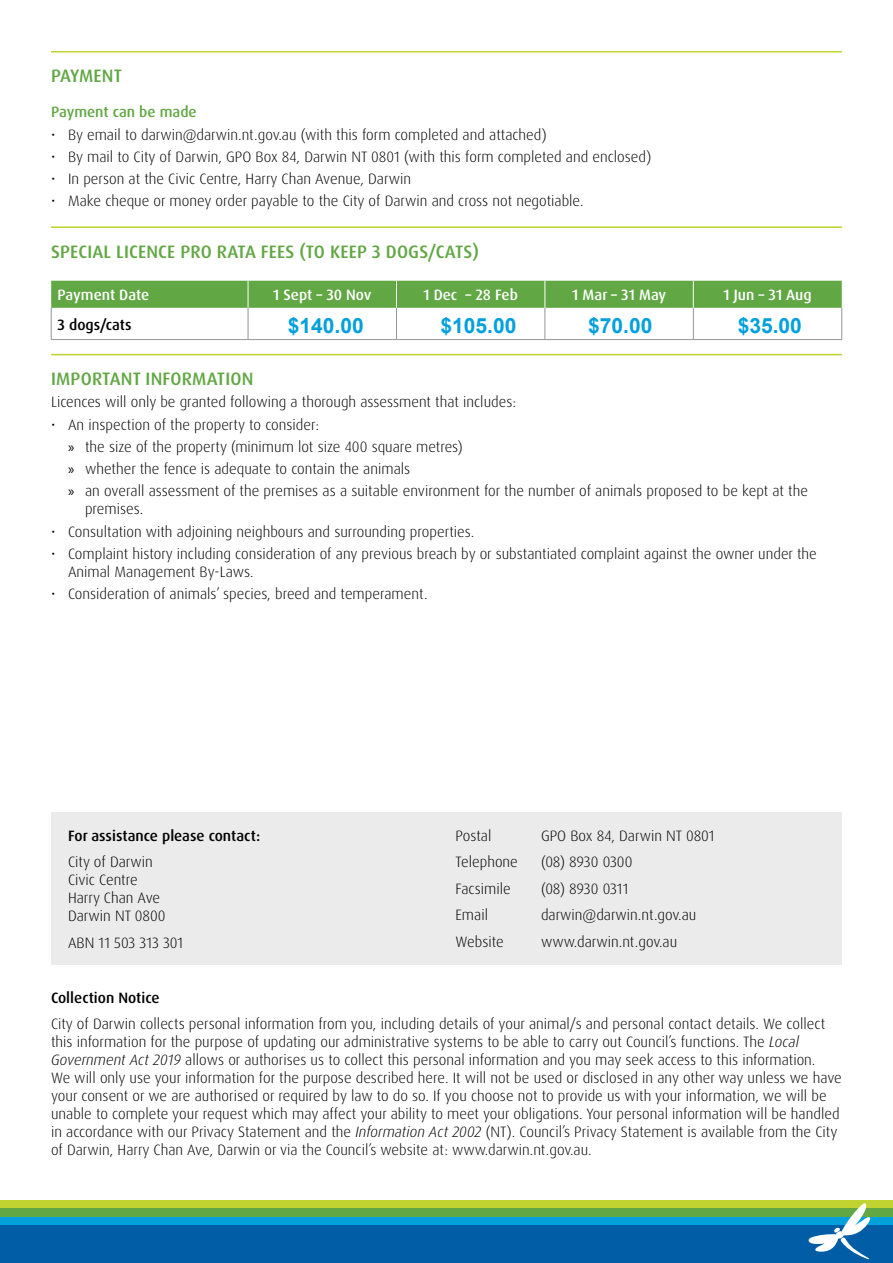
<style>
.page{position:relative;width:893px;height:1263px;background:#fff}
.page>*{position:absolute;margin:0;border:0;box-sizing:border-box;transform-origin:0 0}
.t1{font:700 21px "Arial";color:#00a0dd}
.t2{font:500 18px "Dax OT";letter-spacing:.01em;color:#61a744}
.t3{font:300 15px/18px "Dax OT";color:#000}
.t4{font:500 15px "Dax OT";color:#000}
.t5{font:500 15px "Dax OT";color:#fff}
.t6{font:500 15px "Dax OT";color:#61a744}
.s1{font-family:"Myriad Pro";font-weight:400}
.s2{font-style:italic}
</style>
<div class="page">
<div style="left:0;top:1199px;width:893px;height:38px;background:#c0d330"></div>
<div style="left:0;top:1208px;width:893px;height:38px;background:#61a744"></div>
<div style="left:0;top:1216px;width:893px;height:38px;background:#00a0dd"></div>
<div style="left:0;top:1225px;width:893px;height:38px;background:#005da6"></div>
<svg style="left:807px;top:1203px;width:64px;height:56px"></svg>
<hr style="left:51px;top:51px;width:791px;height:2px;background:#c0d330">
<hr style="left:51px;top:226px;width:791px;height:2px;background:#c0d330">
<hr style="left:51px;top:354px;width:791px;height:1px;background:#c0d330">
<hr style="left:396px;top:308px;width:1px;height:31px;background:#939598">
<hr style="left:545px;top:308px;width:1px;height:31px;background:#939598">
<hr style="left:693px;top:308px;width:1px;height:31px;background:#939598">
<hr style="left:841px;top:308px;width:1px;height:31px;background:#939598">
<div style="left:51px;top:281px;width:791px;height:27px;background:#61a744"></div>
<hr style="left:51px;top:308px;width:1px;height:31px;background:#939598">
<hr style="left:51px;top:339px;width:197px;height:1px;background:#939598">
<hr style="left:248px;top:308px;width:1px;height:31px;background:#939598">
<hr style="left:248px;top:339px;width:148px;height:1px;background:#939598">
<hr style="left:396px;top:339px;width:149px;height:1px;background:#939598">
<hr style="left:545px;top:339px;width:148px;height:1px;background:#939598">
<hr style="left:693px;top:339px;width:149px;height:1px;background:#939598">
<div style="left:51px;top:812px;width:791px;height:153px;background:#ebebec"></div>
<p class="t2" style="left:51px;top:65px;width:72px">PAYMENT</p>
<p class="t6" style="left:51px;top:103px;width:147px">Payment can be made</p>
<p class="t3" style="left:51px;top:125px;width:497px">• By email to darwin@darwin.nt.gov.au (with this form completed and attached)</p>
<p class="t3" style="left:51px;top:148px;width:602px">• By mail to City of Darwin, GPO Box 84, Darwin NT 0801 (with this form completed and enclosed)</p>
<p class="t3" style="left:51px;top:170px;width:361px">• In person at the Civic Centre, Harry Chan Avenue, Darwin</p>
<p class="t3" style="left:51px;top:192px;width:534px">• Make cheque or money order payable to the City of Darwin and cross not negotiable.</p>
<p class="t2" style="left:51px;top:240px;width:429px">SPECIAL LICENCE PRO RATA FEES (TO KEEP 3 DOGS/CATS)</p>
<p class="t5" style="left:58px;top:285px;width:93px">Payment Date</p>
<p class="t5" style="left:273px;top:285px;width:100px">1 Sept – 30 Nov</p>
<p class="t5" style="left:423px;top:285px;width:96px">1 Dec – 28 Feb</p>
<p class="t5" style="left:572px;top:285px;width:96px">1 Mar – 31 May</p>
<p class="t5" style="left:723px;top:285px;width:90px">1 Jun – 31 Aug</p>
<p class="t4" style="left:58px;top:315px;width:75px">3 dogs/cats</p>
<h1 class="t1" style="left:288px;top:310px;width:77px">$140.00</h1>
<h1 class="t1" style="left:440px;top:310px;width:77px">$105.00</h1>
<h1 class="t1" style="left:588px;top:310px;width:66px">$70.00</h1>
<h1 class="t1" style="left:738px;top:310px;width:66px">$35.00</h1>
<p class="t2" style="left:51px;top:367px;width:204px">IMPORTANT INFORMATION</p>
<p class="t3" style="left:51px;top:393px;width:467px">Licences will only be granted following a thorough assessment that includes:</p>
<p class="t3" style="left:68px;top:413px;width:741px;line-height:22.2px;text-indent:-17px">• An inspection of the property to consider:<br><span class="s1">»</span> the size of the property (minimum lot size 400 square metres)<br><span class="s1">»</span> whether the fence is adequate to contain the animals<br><span class="s1">»</span> an overall assessment of the premises as a suitable environment for the number of animals proposed to be kept at the</p>
<p class="t3" style="left:85px;top:500px;width:60px">premises.</p>
<p class="t3" style="left:51px;top:523px;width:425px">• Consultation with adjoining neighbours and surrounding properties.</p>
<p class="t3" style="left:68px;top:545px;width:750px;text-indent:-17px">• Complaint history including consideration of any previous breach by or substantiated complaint against the owner under the<br>Animal Management By-Laws.</p>
<p class="t3" style="left:51px;top:585px;width:378px">• Consideration of animals’ species, breed and temperament.</p>
<p class="t4" style="left:68px;top:826px;width:194px">For assistance please contact:</p>
<p class="t3" style="left:68px;top:853px;width:99px">City of Darwin<br>Civic Centre<br>Harry Chan Ave<br>Darwin NT 0800</p>
<p class="t3" style="left:68px;top:934px;width:117px">ABN 11 503 313 301</p>
<p class="t3" style="left:455px;top:827px;width:38px">Postal</p>
<p class="t3" style="left:541px;top:827px;width:175px">GPO Box 84, Darwin NT 0801</p>
<p class="t3" style="left:455px;top:853px;width:64px">Telephone</p>
<p class="t3" style="left:541px;top:853px;width:93px">(08) 8930 0300</p>
<p class="t3" style="left:455px;top:880px;width:57px">Facsimile</p>
<p class="t3" style="left:541px;top:880px;width:89px">(08) 8930 0311</p>
<p class="t3" style="left:455px;top:906px;width:34px">Email</p>
<p class="t3" style="left:541px;top:906px;width:157px">darwin@darwin.nt.gov.au</p>
<p class="t3" style="left:455px;top:933px;width:50px">Website</p>
<p class="t3" style="left:541px;top:933px;width:138px">www.darwin.nt.gov.au</p>
<p class="t4" style="left:51px;top:988px;width:110px">Collection Notice</p>
<p class="t3" style="left:51px;top:1015px;width:792px">City of Darwin collects personal information from you, including details of your animal/s and personal contact details. We collect this information for the purpose of updating our administrative systems to be able to carry out Council’s functions. The <span class="s2">Local Government Act 2019</span> allows or authorises us to collect this personal information and you may seek access to this information.<br>We will only use your information for the purpose described here. It will not be used or disclosed in any other way unless we have your consent or we are authorised or required by law to do so. If you choose not to provide us with your information, we will be unable to complete your request which may affect your ability to meet your obligations. Your personal information will be handled in accordance with our Privacy Statement and the <span class="s2">Information Act 2002</span> (NT). Council’s Privacy Statement is available from the City of Darwin, Harry Chan Ave, Darwin or via the Council’s website at: www.darwin.nt.gov.au.</p>
</div>
